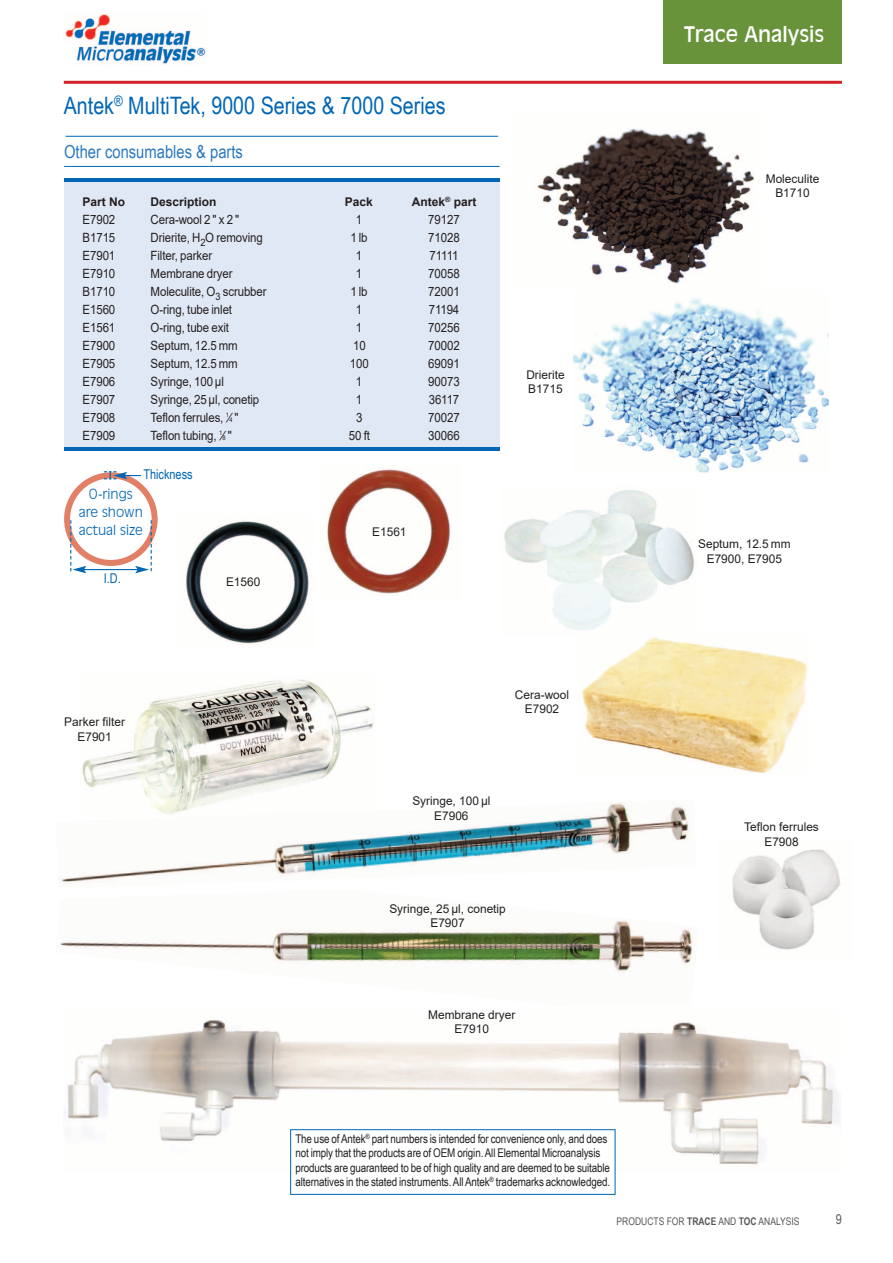
<style>
.page{position:relative;width:893px;height:1263px;background:#fff}
.page>*{position:absolute;margin:0;border:0;box-sizing:border-box;transform-origin:0 0}
.t1{font:24px "Arial Narrow";color:#0166b3}
.t2{font:21px "Incised 901 BT";color:#fff}
.t3{font:18px "Arial Narrow";color:#2b79be}
.t4{font:300 13.5px/18px "Incised 901 BT";color:#0166b3;text-align:center}
.t5{font:13.5px "Arial Narrow";color:#0166b3}
.t6{font:13.5px "Arial Narrow";color:#57585a}
.t7{font:12.75px "Arial";letter-spacing:-.01em;color:#231f20;scale:.9 1}
.t8{font:12px/14.2px "Arial Narrow";letter-spacing:-.01em;color:#231f20}
.t9{font:12px/14.4px "Arial";color:#231f20;text-align:center}
.t10{font:700 12px "Arial";color:#231f20}
.t11{font:10.5px "Arial Narrow";color:#57585a}
.s1{font-size:6.3px}
.s2{font-weight:700}
</style>
<div class="page">
<img style="left:64px;top:13px;width:142px;height:52px">
<img style="left:327px;top:469px;width:123px;height:125px">
<hr style="left:64px;top:81px;width:778px;height:3px;background:#d32229">
<div style="left:64px;top:182px;width:436px;height:266px;background:#e1e8f5"></div>
<hr style="left:64px;top:179px;width:436px;height:3px;background:#0166b3">
<hr style="left:64px;top:448px;width:436px;height:3px;background:#0166b3">
<hr style="left:66px;top:136px;width:432px;height:1px;background:#0166b3">
<hr style="left:64px;top:166px;width:436px;height:1px;background:#0166b3">
<img style="left:537px;top:128px;width:218px;height:157px">
<img style="left:574px;top:298px;width:255px;height:175px">
<img style="left:185px;top:520px;width:124px;height:124px">
<img style="left:82px;top:679px;width:292px;height:120px">
<img style="left:504px;top:489px;width:190px;height:142px">
<img style="left:582px;top:637px;width:226px;height:136px">
<img style="left:60px;top:920px;width:633px;height:52px">
<img style="left:732px;top:849px;width:109px;height:101px">
<img style="left:67px;top:1020px;width:773px;height:151px">
<img style="left:61px;top:799px;width:629px;height:85px">
<div style="left:291px;top:1130px;width:324px;height:64px;background:#fff"></div>
<div style="left:290px;top:1129px;width:325px;height:65px;border:1px solid #0166b3"></div>
<div style="left:663px;top:0;width:178px;height:64px;background:#69933a"></div>
<svg style="left:64px;top:471px;width:94px;height:102px"></svg>
<p class="t1" style="left:64px;top:91px;width:383px">Antek<sup>®</sup> MultiTek, 9000 Series &amp; 7000 Series</p>
<p class="t3" style="left:64px;top:141px;width:180px">Other consumables &amp; parts</p>
<p class="t10" style="left:83px;top:195px;width:44px">Part No</p>
<p class="t10" style="left:151px;top:195px;width:68px">Description</p>
<p class="t10" style="left:345px;top:195px;width:30px">Pack</p>
<p class="t10" style="left:412px;top:195px;width:66px">Antek<sup>®</sup> part</p>
<p class="t7" style="left:83px;top:212px;width:38px">E7902</p>
<p class="t7" style="left:151px;top:212px;width:100px">Cera-wool 2 " x 2 "</p>
<p class="t7" style="left:356px;top:212px;width:9px">1</p>
<p class="t7" style="left:428px;top:212px;width:36px">79127</p>
<p class="t7" style="left:83px;top:230px;width:38px">B1715</p>
<p class="t7" style="left:151px;top:230px;width:126px">Drierite, H<sub>2</sub>O removing</p>
<p class="t7" style="left:350px;top:230px;width:20px">1lb</p>
<p class="t7" style="left:428px;top:230px;width:36px">71028</p>
<p class="t7" style="left:83px;top:248px;width:38px">E7901</p>
<p class="t7" style="left:151px;top:248px;width:70px">Filter, parker</p>
<p class="t7" style="left:356px;top:248px;width:9px">1</p>
<p class="t7" style="left:430px;top:248px;width:34px">71111</p>
<p class="t7" style="left:83px;top:266px;width:38px">E7910</p>
<p class="t7" style="left:151px;top:266px;width:93px">Membrane dryer</p>
<p class="t7" style="left:356px;top:266px;width:9px">1</p>
<p class="t7" style="left:428px;top:266px;width:36px">70058</p>
<p class="t7" style="left:83px;top:284px;width:38px">B1710</p>
<p class="t7" style="left:151px;top:284px;width:130px">Moleculite, O<sub>3</sub> scrubber</p>
<p class="t7" style="left:350px;top:284px;width:20px">1lb</p>
<p class="t7" style="left:428px;top:284px;width:36px">72001</p>
<p class="t7" style="left:83px;top:302px;width:38px">E1560</p>
<p class="t7" style="left:151px;top:302px;width:92px">O-ring, tube inlet</p>
<p class="t7" style="left:356px;top:302px;width:9px">1</p>
<p class="t7" style="left:429px;top:302px;width:35px">71194</p>
<p class="t7" style="left:83px;top:320px;width:38px">E1561</p>
<p class="t7" style="left:151px;top:320px;width:89px">O-ring, tube exit</p>
<p class="t7" style="left:356px;top:320px;width:9px">1</p>
<p class="t7" style="left:428px;top:320px;width:36px">70256</p>
<p class="t7" style="left:83px;top:338px;width:38px">E7900</p>
<p class="t7" style="left:151px;top:338px;width:98px">Septum, 12.5 mm</p>
<p class="t7" style="left:353px;top:338px;width:16px">10</p>
<p class="t7" style="left:428px;top:338px;width:36px">70002</p>
<p class="t7" style="left:83px;top:356px;width:38px">E7905</p>
<p class="t7" style="left:151px;top:356px;width:98px">Septum, 12.5 mm</p>
<p class="t7" style="left:350px;top:356px;width:23px">100</p>
<p class="t7" style="left:428px;top:356px;width:36px">69091</p>
<p class="t7" style="left:83px;top:374px;width:38px">E7906</p>
<p class="t7" style="left:151px;top:374px;width:83px">Syringe, 100 μl</p>
<p class="t7" style="left:356px;top:374px;width:9px">1</p>
<p class="t7" style="left:428px;top:374px;width:36px">90073</p>
<p class="t7" style="left:83px;top:392px;width:38px">E7907</p>
<p class="t7" style="left:151px;top:392px;width:122px">Syringe, 25 μl, conetip</p>
<p class="t7" style="left:356px;top:392px;width:9px">1</p>
<p class="t7" style="left:429px;top:392px;width:35px">36117</p>
<p class="t7" style="left:83px;top:410px;width:38px">E7908</p>
<p class="t7" style="left:151px;top:410px;width:99px">Teflon ferrules, <sup>1</sup>⁄<span class="s1">4</span> "</p>
<p class="t7" style="left:356px;top:410px;width:9px">3</p>
<p class="t7" style="left:428px;top:410px;width:36px">70027</p>
<p class="t7" style="left:83px;top:428px;width:38px">E7909</p>
<p class="t7" style="left:151px;top:428px;width:92px">Teflon tubing, <sup>1</sup>⁄<span class="s1">8</span> "</p>
<p class="t7" style="left:349px;top:428px;width:25px">50 ft</p>
<p class="t7" style="left:428px;top:428px;width:36px">30066</p>
<p class="t5" style="left:143px;top:467px;width:51px">Thickness</p>
<p class="t4" style="left:79px;top:485px;width:66px">O-rings are shown actual size</p>
<p class="t5" style="left:104px;top:570px;width:19px">I.D.</p>
<p class="t9" style="left:226px;top:575px;width:36px">E1560</p>
<p class="t9" style="left:372px;top:525px;width:36px">E1561</p>
<p class="t9" style="left:526px;top:367px;width:40px;text-align:left">Drierite<br>B1715</p>
<p class="t9" style="left:64px;top:715px;width:62px">Parker filter<br>E7901</p>
<p class="t9" style="left:515px;top:687px;width:56px">Cera-wool<br>E7902</p>
<p class="t9" style="left:412px;top:794px;width:80px">Syringe, 100 μl<br>E7906</p>
<p class="t9" style="left:389px;top:901px;width:118px">Syringe, 25 μl, conetip<br>E7907</p>
<p class="t9" style="left:428px;top:1007px;width:89px">Membrane dryer<br>E7910</p>
<p class="t8" style="left:295px;top:1132px;width:316px">The use of Antek<sup>®</sup> part numbers is intended for convenience only, and does not imply that the products are of OEM origin. All Elemental Microanalysis products are guaranteed to be of high quality and are deemed to be suitable alternatives in the stated instruments. All Antek<sup>®</sup> trademarks acknowledged.</p>
<p class="t2" style="left:684px;top:22px;width:142px">Trace Analysis</p>
<p class="t9" style="left:766px;top:171px;width:55px">Moleculite<br>B1710</p>
<p class="t9" style="left:698px;top:537px;width:94px">Septum, 12.5 mm<br>E7900, E7905</p>
<p class="t9" style="left:744px;top:820px;width:76px">Teflon ferrules<br>E7908</p>
<p class="t11" style="left:617px;top:1215px;width:184px">PRODUCTS FOR <span class="s2">TRACE</span> AND <span class="s2">TOC</span> ANALYSIS</p>
<p class="t6" style="left:836px;top:1211px;width:8px">9</p>
</div>
